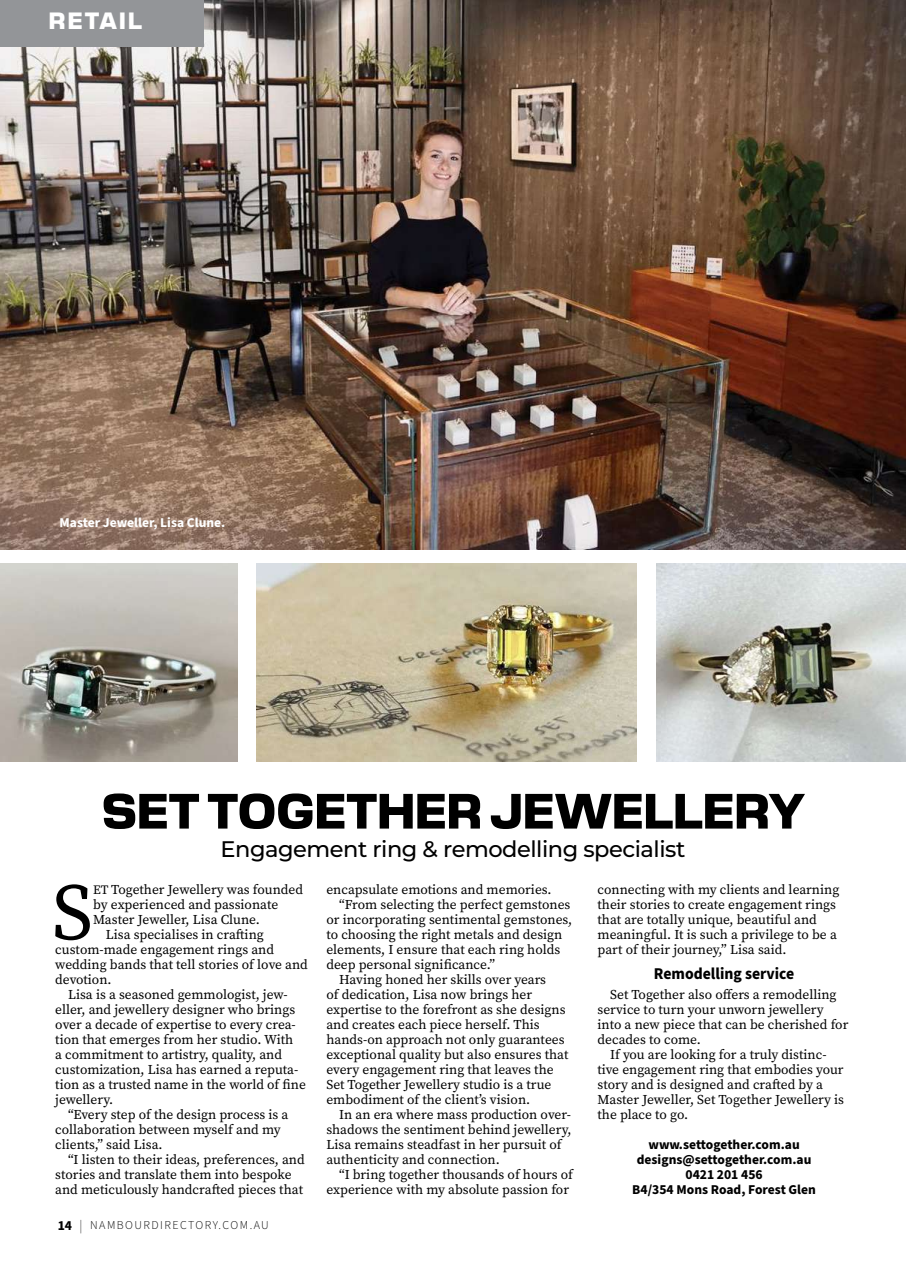
<style>
.page{position:relative;width:906px;height:1263px;background:#fff}
.page>*{position:absolute;margin:0;border:0;box-sizing:border-box;transform-origin:0 0}
.t1{font:79.95px "Source Serif Pro";color:#000}
.t2{font:800 51px "Cobe";color:#000}
.t3{font:800 24px "Cobe";letter-spacing:.09em;color:#fff}
.t4{font:100 22.5px "Montserrat";letter-spacing:-.02em;color:#000}
.t5{font:700 16.5px "Source Sans Pro";color:#000;scale:.95 1}
.t6{font:13.5px/15px "Source Serif Pro";color:#000}
.t7{font:700 13.5px/15px "Source Sans Pro";color:#000;text-align:center}
.t8{font:700 13.5px "Source Sans Pro";color:#fff}
.t9{font:300 12px "Source Sans Pro";letter-spacing:.12em;color:#000}
.s1{font-size:12.75px}
.s2{font-weight:700;font-size:13.5px}
.s3{font-weight:200;font-size:13.5px}
</style>
<div class="page">
<img style="left:0;top:0;width:906px;height:549px">
<img style="left:0;top:563px;width:237px;height:198px">
<img style="left:257px;top:563px;width:379px;height:198px">
<img style="left:656px;top:563px;width:250px;height:198px">
<div style="left:0;top:0;width:203px;height:47px;background:#939598"></div>
<h3 class="t3" style="left:49px;top:1px;width:95px">RETAIL</h3>
<p class="t8" style="left:60px;top:513px;width:167px">Master Jeweller, Lisa Clune.</p>
<h2 class="t2" style="left:102px;top:771px;width:704px">SET TOGETHER JEWELLERY</h2>
<h3 class="t4" style="left:220px;top:834px;width:466px">Engagement ring &amp; remodelling specialist</h3>
<h1 class="t1" style="left:52px;top:859px;width:42px">S</h1>
<p class="t6" style="left:93px;top:882px;width:211px"><span class="s1">ET</span> Together Jewellery was founded</p>
<p class="t6" style="left:93px;top:897px;width:187px">by experienced and passionate</p>
<p class="t6" style="left:93px;top:912px;width:168px">Master Jeweller, Lisa Clune.</p>
<p class="t6" style="left:106px;top:927px;width:159px">Lisa specialises in crafting</p>
<p class="t6" style="left:55px;top:942px;width:220px">custom-made engagement rings and</p>
<p class="t6" style="left:55px;top:957px;width:254px">wedding bands that tell stories of love and</p>
<p class="t6" style="left:55px;top:972px;width:58px">devotion.</p>
<p class="t6" style="left:68px;top:987px;width:221px">Lisa is a seasoned gemmologist, jew-</p>
<p class="t6" style="left:55px;top:1002px;width:241px">eller, and jewellery designer who brings</p>
<p class="t6" style="left:55px;top:1017px;width:242px">over a decade of expertise to every crea-</p>
<p class="t6" style="left:55px;top:1032px;width:240px">tion that emerges from her studio. With</p>
<p class="t6" style="left:55px;top:1047px;width:228px">a commitment to artistry, quality, and</p>
<p class="t6" style="left:55px;top:1062px;width:244px">customization, Lisa has earned a reputa-</p>
<p class="t6" style="left:55px;top:1077px;width:252px">tion as a trusted name in the world of fine</p>
<p class="t6" style="left:55px;top:1092px;width:59px">jewellery.</p>
<p class="t6" style="left:68px;top:1107px;width:222px">“Every step of the design process is a</p>
<p class="t6" style="left:55px;top:1122px;width:227px">collaboration between myself and my</p>
<p class="t6" style="left:55px;top:1137px;width:109px">clients,” said Lisa.</p>
<p class="t6" style="left:68px;top:1152px;width:238px">“I listen to their ideas, preferences, and</p>
<p class="t6" style="left:55px;top:1167px;width:238px">stories and translate them into bespoke</p>
<p class="t6" style="left:55px;top:1182px;width:249px">and meticulously handcrafted pieces that</p>
<p class="t9" style="left:58px;top:1217px;width:213px"><span class="s2">14</span> <span class="s3">|</span> NAMBOURDIRECTORY.COM.AU</p>
<p class="t6" style="left:326px;top:882px;width:227px">encapsulate emotions and memories.</p>
<p class="t6" style="left:339px;top:897px;width:233px">“From selecting the perfect gemstones</p>
<p class="t6" style="left:326px;top:912px;width:247px">or incorporating sentimental gemstones,</p>
<p class="t6" style="left:326px;top:927px;width:237px">to choosing the right metals and design</p>
<p class="t6" style="left:326px;top:942px;width:235px">elements, I ensure that each ring holds</p>
<p class="t6" style="left:326px;top:957px;width:170px">deep personal significance.”</p>
<p class="t6" style="left:339px;top:972px;width:208px">Having honed her skills over years</p>
<p class="t6" style="left:326px;top:987px;width:207px">of dedication, Lisa now brings her</p>
<p class="t6" style="left:326px;top:1002px;width:241px">expertise to the forefront as she designs</p>
<p class="t6" style="left:326px;top:1017px;width:215px">and creates each piece herself. This</p>
<p class="t6" style="left:326px;top:1032px;width:240px">hands-on approach not only guarantees</p>
<p class="t6" style="left:326px;top:1047px;width:243px">exceptional quality but also ensures that</p>
<p class="t6" style="left:326px;top:1062px;width:229px">every engagement ring that leaves the</p>
<p class="t6" style="left:326px;top:1077px;width:226px">Set Together Jewellery studio is a true</p>
<p class="t6" style="left:326px;top:1092px;width:205px">embodiment of the client’s vision.</p>
<p class="t6" style="left:339px;top:1107px;width:233px">In an era where mass production over-</p>
<p class="t6" style="left:326px;top:1122px;width:246px">shadows the sentiment behind jewellery,</p>
<p class="t6" style="left:326px;top:1137px;width:237px">Lisa remains steadfast in her pursuit of</p>
<p class="t6" style="left:326px;top:1152px;width:175px">authenticity and connection.</p>
<p class="t6" style="left:339px;top:1167px;width:235px">“I bring together thousands of hours of</p>
<p class="t6" style="left:326px;top:1182px;width:244px">experience with my absolute passion for</p>
<p class="t6" style="left:597px;top:882px;width:243px">connecting with my clients and learning their stories to create engagement rings that are totally unique, beautiful and meaningful. It is such a privilege to be a part of their journey,” Lisa said.</p>
<p class="t5" style="left:654px;top:962px;width:149px">Remodelling service</p>
<p class="t6" style="left:610px;top:987px;width:228px">Set Together also offers a remodelling</p>
<p class="t6" style="left:597px;top:1002px;width:228px">service to turn your unworn jewellery</p>
<p class="t6" style="left:597px;top:1017px;width:252px">into a new piece that can be cherished for</p>
<p class="t6" style="left:597px;top:1032px;width:105px">decades to come.</p>
<p class="t6" style="left:610px;top:1047px;width:218px">If you are looking for a truly distinc-</p>
<p class="t6" style="left:597px;top:1062px;width:248px">tive engagement ring that embodies your</p>
<p class="t6" style="left:597px;top:1077px;width:227px">story and is designed and crafted by a</p>
<p class="t6" style="left:597px;top:1092px;width:248px">Master Jeweller, Set Together Jewellery is</p>
<p class="t6" style="left:597px;top:1107px;width:92px">the place to go.</p>
<p class="t7" style="left:632px;top:1137px;width:185px">www.settogether.com.au designs@settogether.com.au<br>0421 201 456<br>B4/354 Mons Road, Forest Glen</p>
</div>
